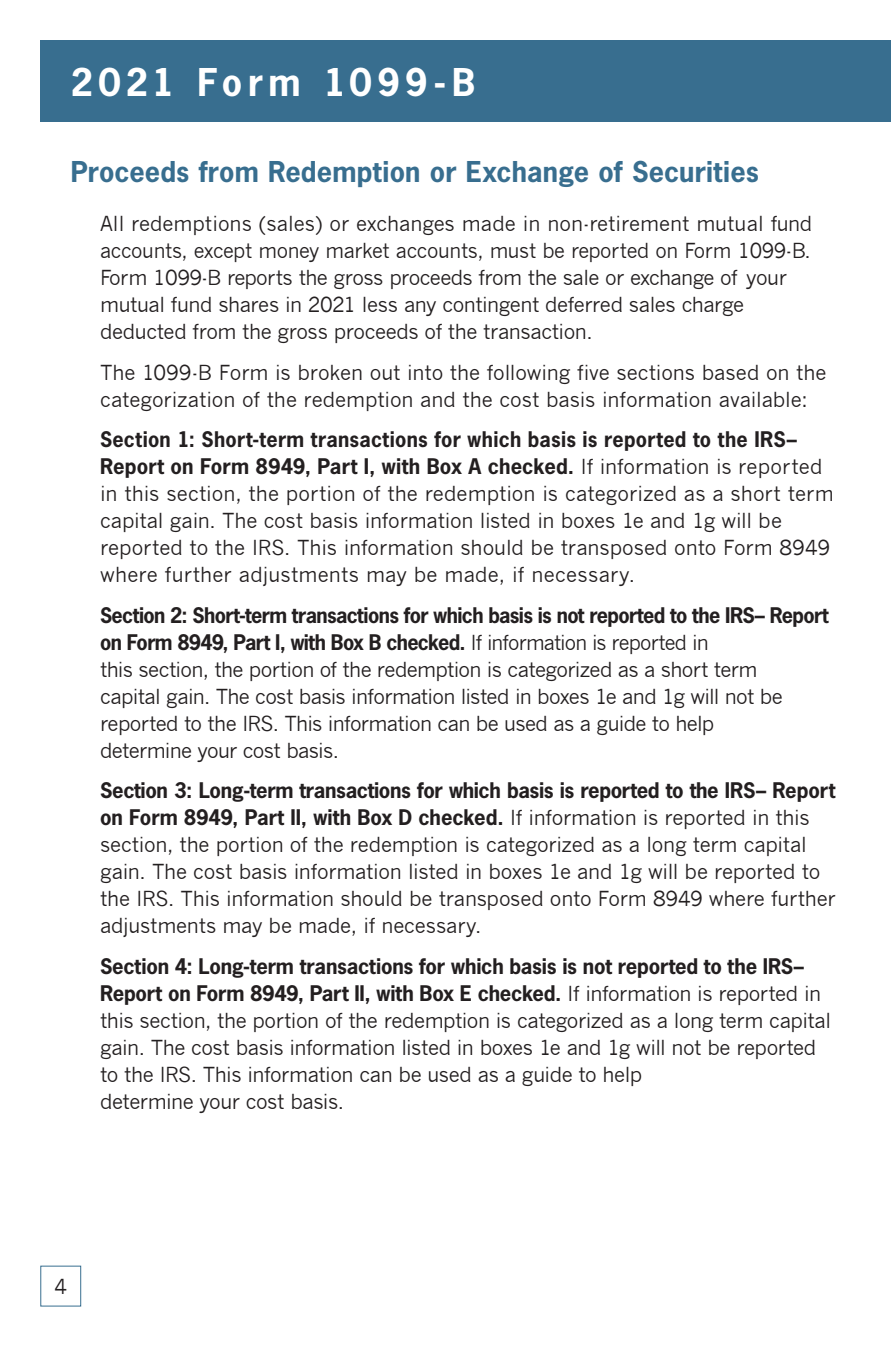
<style>
.page{position:relative;width:891px;height:1357px;background:#fff}
.page>*{position:absolute;margin:0;border:0;box-sizing:border-box;transform-origin:0 0}
.t1{font:700 36px "News Gothic";letter-spacing:.145em;color:#fff}
.t2{font:700 27px "News Gothic";letter-spacing:.005em;color:#386e8f}
.t3{font:20.25px/27px "News Gothic";letter-spacing:-.02em;color:#231f20}
.t4{font:20.25px/27px "News Gothic";color:#231f20}
.s1{font-weight:700}
</style>
<div class="page">
<div style="left:40px;top:40px;width:851px;height:82px;background:#386e8f"></div>
<div style="left:40px;top:1266px;width:41px;height:40px;border:1px solid #386e8f"></div>
<h1 class="t1" style="left:71px;top:58px;width:406px">2021 Form 1099-B</h1>
<h2 class="t2" style="left:71px;top:154px;width:690px">Proceeds from Redemption or Exchange of Securities</h2>
<p class="t3" style="left:100px;top:211px;width:714px">All redemptions (sales) or exchanges made in non-retirement mutual fund accounts, except money market accounts, must be reported on Form 1099-B.<br>Form 1099-B reports the gross proceeds from the sale or exchange of your mutual fund shares in 2021 less any contingent deferred sales charge deducted from the gross proceeds of the transaction.</p>
<p class="t3" style="left:100px;top:359px;width:728px">The 1099-B Form is broken out into the following five sections based on the categorization of the redemption and the cost basis information available:</p>
<p class="t4" style="left:100px;top:427px;width:735px"><span class="s1">Section 1: Short-term transactions for which basis is reported to the IRS– Report on Form 8949, Part I, with Box A checked.</span> If information is reported in this section, the portion of the redemption is categorized as a short term capital gain. The cost basis information listed in boxes 1e and 1g will be reported to the IRS. This information should be transposed onto Form 8949 where further adjustments may be made, if necessary.</p>
<p class="t3" style="left:100px;top:602px;width:730px"><span class="s1">Section 2: Short-term transactions for which basis is not reported to the IRS– Report on Form 8949, Part I, with Box B checked.</span> If information is reported in<br>this section, the portion of the redemption is categorized as a short term<br>capital gain. The cost basis information listed in boxes 1e and 1g will not be reported to the IRS. This information can be used as a guide to help<br>determine your cost basis.</p>
<p class="t3" style="left:100px;top:778px;width:737px"><span class="s1">Section 3: Long-term transactions for which basis is reported to the IRS– Report on Form 8949, Part II, with Box D checked.</span> If information is reported in this section, the portion of the redemption is categorized as a long term capital gain. The cost basis information listed in boxes 1e and 1g will be reported to the IRS. This information should be transposed onto Form 8949 where further adjustments may be made, if necessary.</p>
<p class="t3" style="left:100px;top:953px;width:732px"><span class="s1">Section 4: Long-term transactions for which basis is not reported to the IRS– Report on Form 8949, Part II, with Box E checked.</span> If information is reported in this section, the portion of the redemption is categorized as a long term capital gain. The cost basis information listed in boxes 1e and 1g will not be reported to the IRS. This information can be used as a guide to help<br>determine your cost basis.</p>
<p class="t3" style="left:54px;top:1273px;width:14px">4</p>
</div>
